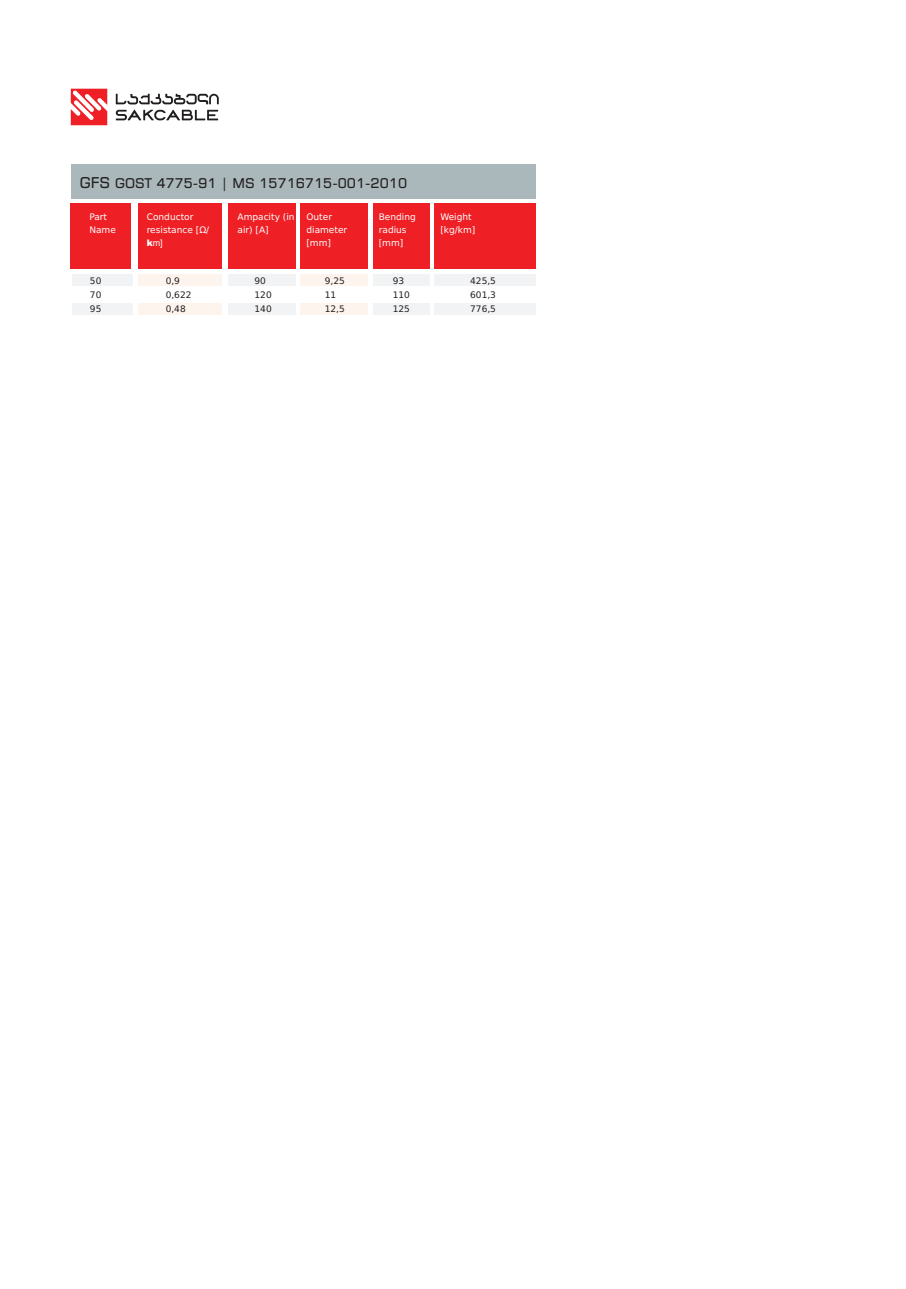
<style>
.page{position:relative;width:906px;height:1289px;background:#fff}
.page>*{position:absolute;margin:0;border:0;box-sizing:border-box;transform-origin:0 0}
.t1{font:13.5px "BPG Quadro Square Mtavruli";color:#231f20}
.t2{font:9px/12.9px "DejaVu Sans";color:#fff}
.t3{font:9px "DejaVu Sans";color:#231f20}
.s1{font-size:15px}
.s2{font-family:"Arial";font-weight:900}
.s3{font-family:"Arial"}
</style>
<div class="page">
<svg style="left:71px;top:89px;width:36px;height:36px"></svg>
<svg style="left:116px;top:94px;width:103px;height:10px"></svg>
<svg style="left:116px;top:110px;width:102px;height:10px"></svg>
<div style="left:71px;top:164px;width:465px;height:35px;background:#aab8bb"></div>
<div style="left:71px;top:203px;width:60px;height:65px;background:#ee2025"></div>
<div style="left:138px;top:203px;width:84px;height:65px;background:#ee2025"></div>
<div style="left:229px;top:203px;width:67px;height:65px;background:#ee2025"></div>
<div style="left:301px;top:203px;width:67px;height:65px;background:#ee2025"></div>
<div style="left:373px;top:203px;width:56px;height:65px;background:#ee2025"></div>
<div style="left:435px;top:203px;width:101px;height:65px;background:#ee2025"></div>
<div style="left:72px;top:274px;width:60px;height:12px;background:#f2f3f4"></div>
<div style="left:72px;top:303px;width:60px;height:11px;background:#f2f3f4"></div>
<div style="left:229px;top:274px;width:67px;height:12px;background:#f2f3f4"></div>
<div style="left:229px;top:303px;width:67px;height:11px;background:#f2f3f4"></div>
<div style="left:373px;top:274px;width:56px;height:12px;background:#f2f3f4"></div>
<div style="left:373px;top:303px;width:56px;height:11px;background:#f2f3f4"></div>
<div style="left:435px;top:274px;width:101px;height:12px;background:#f2f3f4"></div>
<div style="left:435px;top:303px;width:101px;height:11px;background:#f2f3f4"></div>
<div style="left:138px;top:274px;width:84px;height:12px;background:#fdf4ee"></div>
<div style="left:138px;top:303px;width:84px;height:11px;background:#fdf4ee"></div>
<div style="left:301px;top:274px;width:67px;height:12px;background:#fdf4ee"></div>
<div style="left:301px;top:303px;width:67px;height:11px;background:#fdf4ee"></div>
<p class="t1" style="left:80px;top:177px;width:329px"><span class="s1">GFS</span> GOST 4775-91 | MS 15716715-001-2010</p>
<p class="t2" style="left:89px;top:211px;width:28px">Part<br>Name</p>
<p class="t2" style="left:147px;top:211px;width:48px">Conductor</p>
<p class="t2" style="left:147px;top:223px;width:64px">resistance [Ω/ <span class="s2">k</span><span class="s3">m]</span></p>
<p class="t2" style="left:237px;top:211px;width:59px">Ampacity (in air) [A]</p>
<p class="t2" style="left:306px;top:211px;width:27px">Outer</p>
<p class="t2" style="left:306px;top:223px;width:42px">diameter [mm]</p>
<p class="t2" style="left:379px;top:211px;width:39px">Bending radius [mm]</p>
<p class="t2" style="left:440px;top:211px;width:33px">Weight</p>
<p class="t2" style="left:440px;top:223px;width:37px">[kg/km]</p>
<p class="t3" style="left:90px;top:275px;width:13px">50</p>
<p class="t3" style="left:90px;top:289px;width:13px">70</p>
<p class="t3" style="left:90px;top:304px;width:13px">95</p>
<p class="t3" style="left:166px;top:275px;width:16px">0,9</p>
<p class="t3" style="left:166px;top:289px;width:27px">0,622</p>
<p class="t3" style="left:166px;top:304px;width:22px">0,48</p>
<p class="t3" style="left:254px;top:275px;width:13px">90</p>
<p class="t3" style="left:254px;top:289px;width:19px">120</p>
<p class="t3" style="left:254px;top:304px;width:19px">140</p>
<p class="t3" style="left:325px;top:275px;width:22px">9,25</p>
<p class="t3" style="left:325px;top:289px;width:13px">11</p>
<p class="t3" style="left:325px;top:304px;width:22px">12,5</p>
<p class="t3" style="left:393px;top:275px;width:13px">93</p>
<p class="t3" style="left:393px;top:289px;width:19px">110</p>
<p class="t3" style="left:393px;top:304px;width:19px">125</p>
<p class="t3" style="left:470px;top:275px;width:27px">425,5</p>
<p class="t3" style="left:470px;top:289px;width:27px">601,3</p>
<p class="t3" style="left:470px;top:304px;width:27px">776,5</p>
</div>
